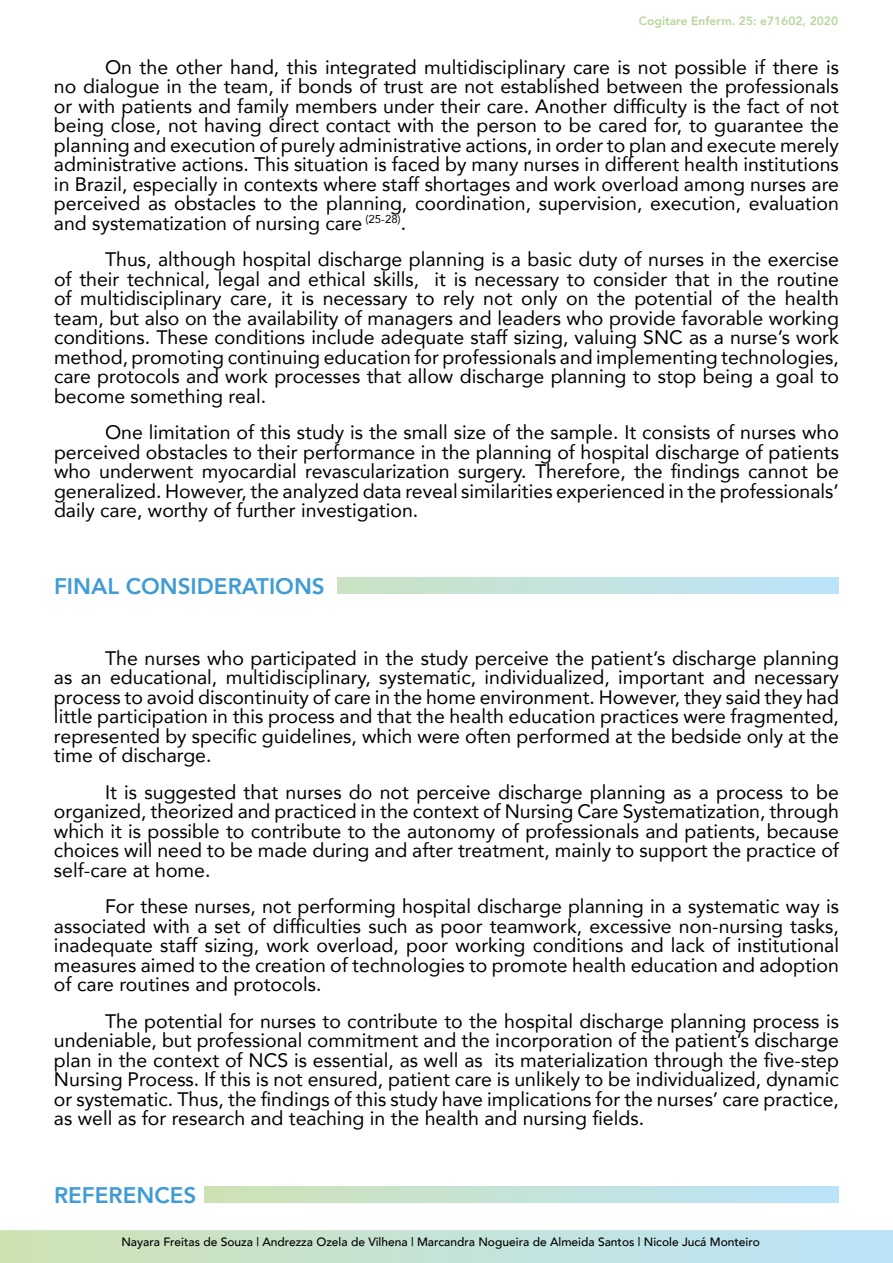
<style>
.page{position:relative;width:893px;height:1263px;background:#fff}
.page>*{position:absolute;margin:0;border:0;box-sizing:border-box;transform-origin:0 0}
.t1{font:800 22.5px "Avenir";color:#409cd4}
.t2{font:19.5px/19.5px "Avenir";color:#000;text-align:justify}
.t3{font:500 12px "Avenir";color:#000}
.t4{font:800 12px "Avenir";color:#b7d69b}
</style>
<div class="page">
<svg style="left:0;top:1230px;width:893px;height:33px;background:#c4e2d6"></svg>
<div style="left:337px;top:577px;width:502px;height:17px;background:linear-gradient(to right,#cae2c3,#bae3fa)"></div>
<div style="left:204px;top:1186px;width:635px;height:17px;background:linear-gradient(to right,#cee2b4,#bae3fb)"></div>
<p class="t4" style="left:639px;top:12px;width:201px">Cogitare Enferm. 25: e71602, 2020</p>
<p class="t2" style="left:54px;top:56px;width:787px;text-indent:51px">On the other hand, this integrated multidisciplinary care is not possible if there is no dialogue in the team, if bonds of trust are not established between the professionals or with patients and family members under their care. Another difficulty is the fact of not being close, not having direct contact with the person to be cared for, to guarantee the planning and execution of purely administrative actions, in order to plan and execute merely administrative actions. This situation is faced by many nurses in different health institutions in Brazil, especially in contexts where staff shortages and work overload among nurses are perceived as obstacles to the planning, coordination, supervision, execution, evaluation and systematization of nursing care <sup>(25-28)</sup>.</p>
<p class="t2" style="left:54px;top:249px;width:787px;text-indent:51px">Thus, although hospital discharge planning is a basic duty of nurses in the exercise of their technical, legal and ethical skills, it is necessary to consider that in the routine of multidisciplinary care, it is necessary to rely not only on the potential of the health team, but also on the availability of managers and leaders who provide favorable working conditions. These conditions include adequate staff sizing, valuing SNC as a nurse’s work method, promoting continuing education for professionals and implementing technologies, care protocols and work processes that allow discharge planning to stop being a goal to become something real.</p>
<p class="t2" style="left:54px;top:422px;width:787px;text-indent:51px">One limitation of this study is the small size of the sample. It consists of nurses who perceived obstacles to their performance in the planning of hospital discharge of patients who underwent myocardial revascularization surgery. Therefore, the findings cannot be generalized. However, the analyzed data reveal similarities experienced in the professionals’ daily care, worthy of further investigation.</p>
<p class="t1" style="left:54px;top:568px;width:272px">FINAL CONSIDERATIONS</p>
<p class="t2" style="left:54px;top:648px;width:786px;text-indent:51px">The nurses who participated in the study perceive the patient’s discharge planning as an educational, multidisciplinary, systematic, individualized, important and necessary process to avoid discontinuity of care in the home environment. However, they said they had little participation in this process and that the health education practices were fragmented, represented by specific guidelines, which were often performed at the bedside only at the time of discharge.</p>
<p class="t2" style="left:54px;top:782px;width:787px;text-indent:51px">It is suggested that nurses do not perceive discharge planning as a process to be organized, theorized and practiced in the context of Nursing Care Systematization, through which it is possible to contribute to the autonomy of professionals and patients, because choices will need to be made during and after treatment, mainly to support the practice of self-care at home.</p>
<p class="t2" style="left:54px;top:896px;width:786px;text-indent:51px">For these nurses, not performing hospital discharge planning in a systematic way is associated with a set of difficulties such as poor teamwork, excessive non-nursing tasks, inadequate staff sizing, work overload, poor working conditions and lack of institutional measures aimed to the creation of technologies to promote health education and adoption of care routines and protocols.</p>
<p class="t2" style="left:54px;top:1011px;width:786px;text-indent:51px">The potential for nurses to contribute to the hospital discharge planning process is undeniable, but professional commitment and the incorporation of the patient’s discharge plan in the context of NCS is essential, as well as its materialization through the five-step Nursing Process. If this is not ensured, patient care is unlikely to be individualized, dynamic or systematic. Thus, the findings of this study have implications for the nurses’ care practice, as well as for research and teaching in the health and nursing fields.</p>
<p class="t1" style="left:54px;top:1177px;width:144px">REFERENCES</p>
<p class="t3" style="left:121px;top:1232px;width:640px">Nayara Freitas de Souza | Andrezza Ozela de Vilhena | Marcandra Nogueira de Almeida Santos | Nicole Jucá Monteiro</p>
</div>
